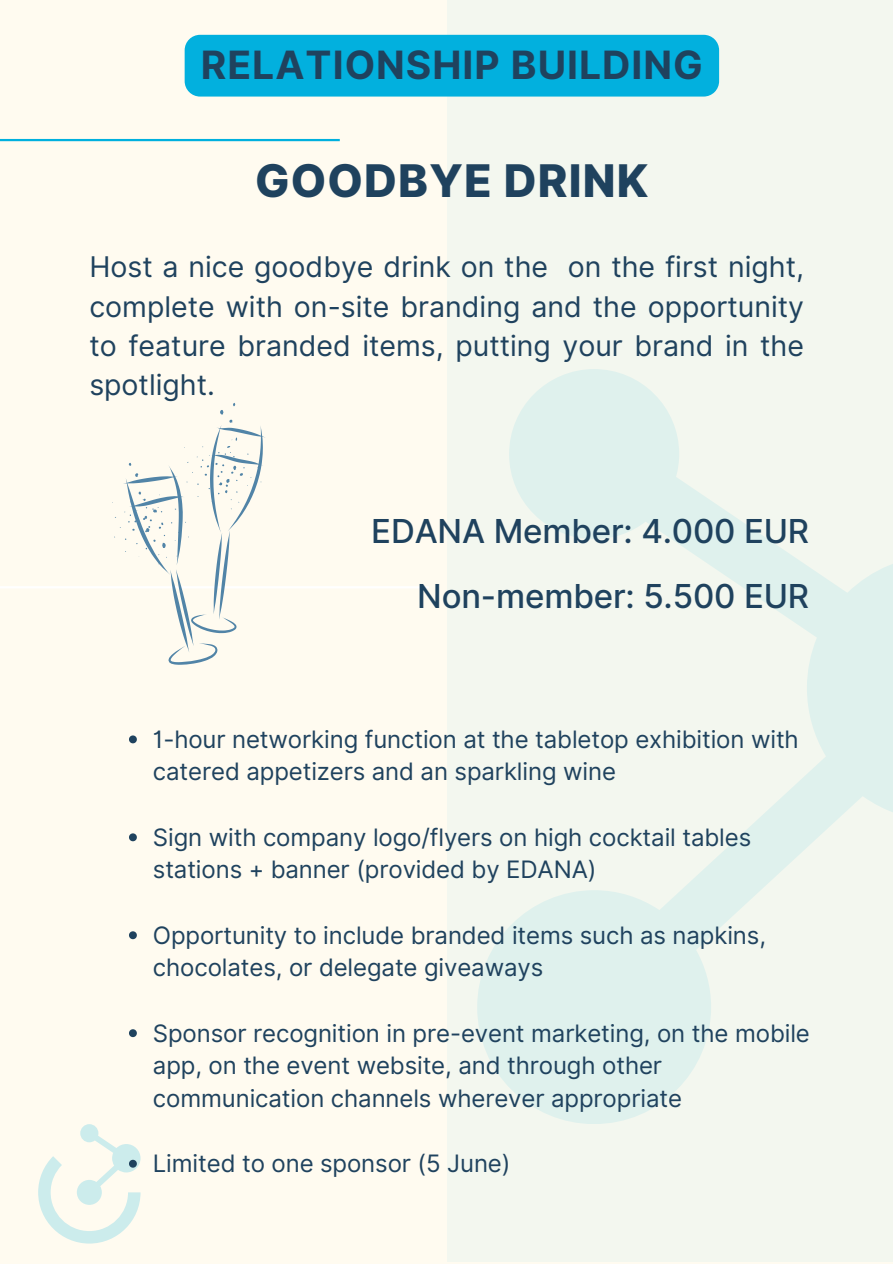
<style>
.page{position:relative;width:893px;height:1264px;background:#fff}
.page>*{position:absolute;margin:0;border:0;box-sizing:border-box;transform-origin:0 0}
.t1{font:800 45px "Inter";letter-spacing:.025em;color:#1f425e}
.t2{font:700 39px "Inter";letter-spacing:.025em;color:#1f425e}
.t3{font:500 33px/64.2px "Inter";letter-spacing:-.005em;color:#1f425e;text-align:right}
.t4{font:28.5px/39.3px "Inter";color:#1f425e;text-align:justify}
.t5{font:24px/32.7px "Inter";letter-spacing:-.005em;color:#1f425e}
</style>
<div class="page">
<div style="left:0;top:0;width:892px;height:1263px;background:#fffbf0"></div>
<div style="left:446px;top:0;width:446px;height:1261px;background:#f3f7ef"></div>
<hr style="left:0;top:139px;width:340px;height:2px;background:#00b0de">
<svg style="left:477px;top:369px;width:415px;height:754px"></svg>
<hr style="left:0;top:586px;width:429px;height:2px;background:#fff">
<div style="left:185px;top:35px;width:534px;height:62px;background:#02b0de"></div>
<svg style="left:129px;top:735px;width:8px;height:8px"></svg>
<svg style="left:129px;top:833px;width:8px;height:8px"></svg>
<svg style="left:129px;top:931px;width:8px;height:8px"></svg>
<svg style="left:129px;top:1029px;width:8px;height:8px"></svg>
<svg style="left:38px;top:1124px;width:102px;height:119px"></svg>
<svg style="left:112px;top:403px;width:153px;height:261px"></svg>
<h2 class="t2" style="left:201px;top:41px;width:503px">RELATIONSHIP BUILDING</h2>
<h1 class="t1" style="left:255px;top:153px;width:394px">GOODBYE DRINK</h1>
<p class="t4" style="left:89px;top:247px;width:716px">Host a nice goodbye drink on the on the first night, complete with on-site branding and the opportunity to feature branded items, putting your brand in the spotlight.</p>
<h3 class="t3" style="left:371px;top:499px;width:439px">EDANA Member: 4.000 EUR<br>Non-member: 5.500 EUR</h3>
<p class="t5" style="left:153px;top:722px;width:647px">1-hour networking function at the tabletop exhibition with catered appetizers and an sparkling wine</p>
<p class="t5" style="left:153px;top:820px;width:599px">Sign with company logo/flyers on high cocktail tables stations + banner (provided by EDANA)</p>
<p class="t5" style="left:153px;top:918px;width:614px">Opportunity to include branded items such as napkins, chocolates, or delegate giveaways</p>
<p class="t5" style="left:153px;top:1016px;width:658px">Sponsor recognition in pre-event marketing, on the mobile app, on the event website, and through other communication channels wherever appropriate</p>
<p class="t5" style="left:153px;top:1147px;width:359px">Limited to one sponsor (5 June)</p>
</div>
